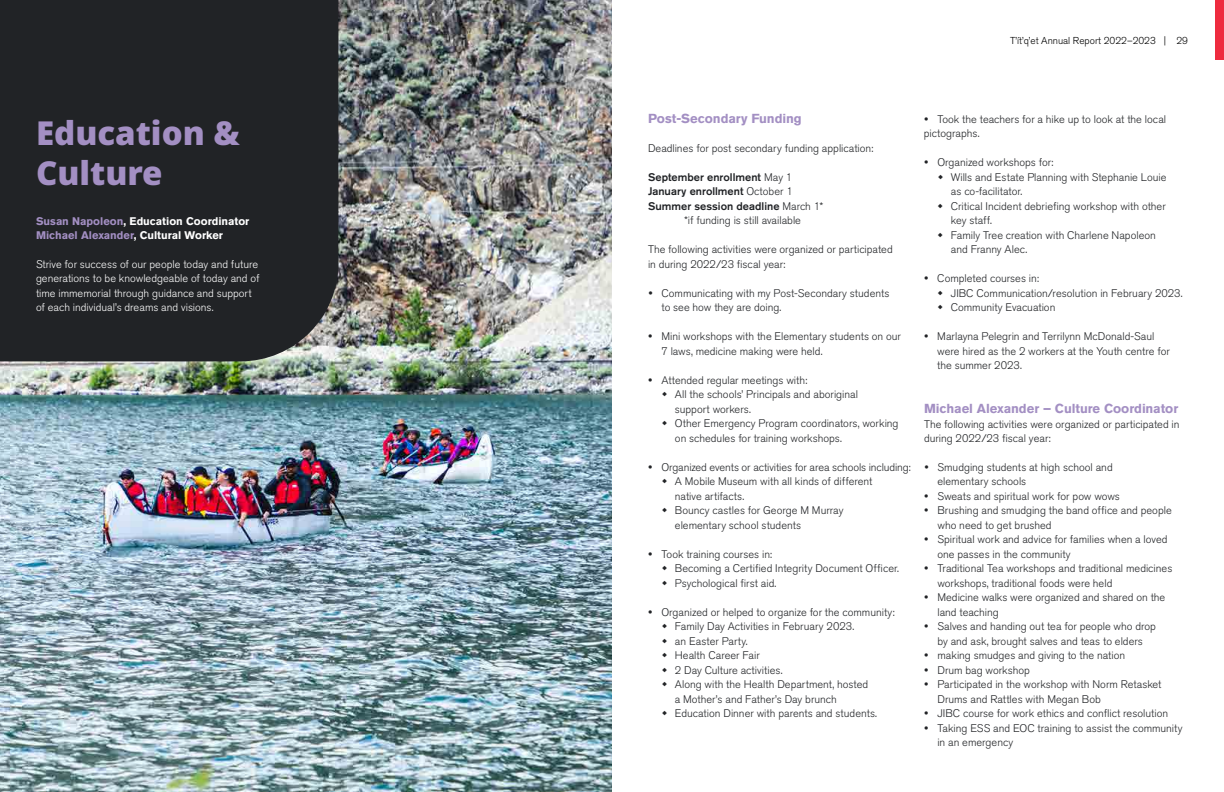
<style>
.page{position:relative;width:1224px;height:792px;background:#fff}
.page>*{position:absolute;margin:0;border:0;box-sizing:border-box;transform-origin:0 0}
.t1{font:900 33px/39.6px "Noto Sans";color:#a38fc3}
.t2{font:700 13px "Akzidenz Grotesk Pro";letter-spacing:-.005em;color:#a38fc3}
.t3{font:300 11px/14.5px "Akzidenz Grotesk Pro";color:#212326}
.t4{font:300 11px/14.5px "Akzidenz Grotesk Pro";color:#fff}
.t5{font:500 11px "Akzidenz Grotesk Pro";letter-spacing:.005em;color:#212326}
.t6{font:700 11px/14.5px "Akzidenz Grotesk Pro";color:#fff}
.t7{font:300 10px "Akzidenz Grotesk Pro";color:#000}
.s1{color:#a38fc3}
.s2{font-weight:300}
</style>
<div class="page">
<div style="left:1215px;top:0;width:9px;height:59px;background:#ee2c3f"></div>
<img style="left:0;top:0;width:612px;height:792px">
<div style="left:0;top:0;width:338px;height:361px;background:#212326"></div>
<h1 class="t1" style="left:36px;top:114px;width:205px">Education &amp;<br>Culture</h1>
<p class="t6" style="left:36px;top:213px;width:215px"><span class="s1">Susan Napoleon</span>, Education Coordinator<br><span class="s1">Michael Alexander</span>, Cultural Worker</p>
<p class="t4" style="left:36px;top:257px;width:225px">Strive for success of our people today and future generations to be knowledgeable of today and of time immemorial through guidance and support of each individual’s dreams and visions.</p>
<p class="t7" style="left:1010px;top:34px;width:179px">T’ít’q’et Annual Report 2022–2023 | 29</p>
<p class="t2" style="left:648px;top:110px;width:155px">Post-Secondary Funding</p>
<p class="t3" style="left:648px;top:141px;width:227px">Deadlines for post secondary funding application:</p>
<p class="t5" style="left:648px;top:170px;width:146px">September enrollment <span class="s2">May 1</span></p>
<p class="t5" style="left:648px;top:185px;width:146px">January enrollment <span class="s2">October 1</span></p>
<p class="t5" style="left:648px;top:199px;width:177px">Summer session deadline <span class="s2">March 1*</span></p>
<p class="t3" style="left:684px;top:213px;width:119px">*if funding is still available</p>
<p class="t3" style="left:648px;top:242px;width:246px">The following activities were organized or participated in during 2022/23 fiscal year:</p>
<p class="t3" style="left:661px;top:286px;width:230px;text-indent:-13px">• Communicating with my Post-Secondary students to see how they are doing.</p>
<p class="t3" style="left:661px;top:329px;width:241px;text-indent:-13px">• Mini workshops with the Elementary students on our<br>7 laws, medicine making were held.</p>
<p class="t3" style="left:675px;top:373px;width:225px;text-indent:-27px">• Attended regular meetings with:<br>All the schools’ Principals and aboriginal<br>support workers.<br>Other Emergency Program coordinators, working on schedules for training workshops.</p>
<p class="t3" style="left:675px;top:460px;width:237px;text-indent:-27px">• Organized events or activities for area schools including:<br>A Mobile Museum with all kinds of different<br>native artifacts.<br>Bouncy castles for George M Murray<br>elementary school students</p>
<p class="t3" style="left:675px;top:547px;width:225px;text-indent:-27px">• Took training courses in:<br>Becoming a Certified Integrity Document Officer.<br>Psychological first aid.</p>
<p class="t3" style="left:675px;top:605px;width:221px;text-indent:-27px">• Organized or helped to organize for the community:<br>Family Day Activities in February 2023.<br>an Easter Party.<br>Health Career Fair<br>2 Day Culture activities.<br>Along with the Health Department, hosted<br>a Mother’s and Father’s Day brunch<br>Education Dinner with parents and students.</p>
<p class="t3" style="left:924px;top:112px;width:244px">• Took the teachers for a hike up to look at the local pictographs.</p>
<p class="t3" style="left:951px;top:155px;width:217px;text-indent:-27px">• Organized workshops for:<br>Wills and Estate Planning with Stephanie Louie as co-facilitator.<br>Critical Incident debriefing workshop with other key staff.<br>Family Tree creation with Charlene Napoleon and Franny Alec.</p>
<p class="t3" style="left:951px;top:271px;width:233px;text-indent:-27px">• Completed courses in:<br>JIBC Communication/resolution in February 2023.<br>Community Evacuation</p>
<p class="t3" style="left:937px;top:329px;width:234px;text-indent:-13px">• Marlayna Pelegrin and Terrilynn McDonald-Saul were hired as the 2 workers at the Youth centre for the summer 2023.</p>
<p class="t2" style="left:924px;top:400px;width:256px">Michael Alexander – Culture Coordinator</p>
<p class="t3" style="left:924px;top:416px;width:257px">The following activities were organized or participated in during 2022/23 fiscal year:</p>
<p class="t3" style="left:937px;top:460px;width:177px;text-indent:-13px">• Smudging students at high school and elementary schools</p>
<p class="t3" style="left:924px;top:489px;width:197px">• Sweats and spiritual work for pow wows</p>
<p class="t3" style="left:937px;top:503px;width:236px;text-indent:-13px">• Brushing and smudging the band office and people who need to get brushed</p>
<p class="t3" style="left:937px;top:532px;width:232px;text-indent:-13px">• Spiritual work and advice for families when a loved one passes in the community</p>
<p class="t3" style="left:937px;top:561px;width:236px;text-indent:-13px">• Traditional Tea workshops and traditional medicines workshops, traditional foods were held</p>
<p class="t3" style="left:937px;top:590px;width:229px;text-indent:-13px">• Medicine walks were organized and shared on the land teaching</p>
<p class="t3" style="left:924px;top:619px;width:234px;text-align:center">• Salves and handing out tea for people who drop by and ask, brought salves and teas to elders</p>
<p class="t3" style="left:924px;top:648px;width:203px">• making smudges and giving to the nation</p>
<p class="t3" style="left:924px;top:663px;width:107px">• Drum bag workshop</p>
<p class="t3" style="left:937px;top:677px;width:226px;text-indent:-13px">• Participated in the workshop with Norm Retasket<br>Drums and Rattles with Megan Bob</p>
<p class="t3" style="left:924px;top:706px;width:246px">• JIBC course for work ethics and conflict resolution</p>
<p class="t3" style="left:937px;top:721px;width:247px;text-indent:-13px">• Taking ESS and EOC training to assist the community in an emergency</p>
</div>
